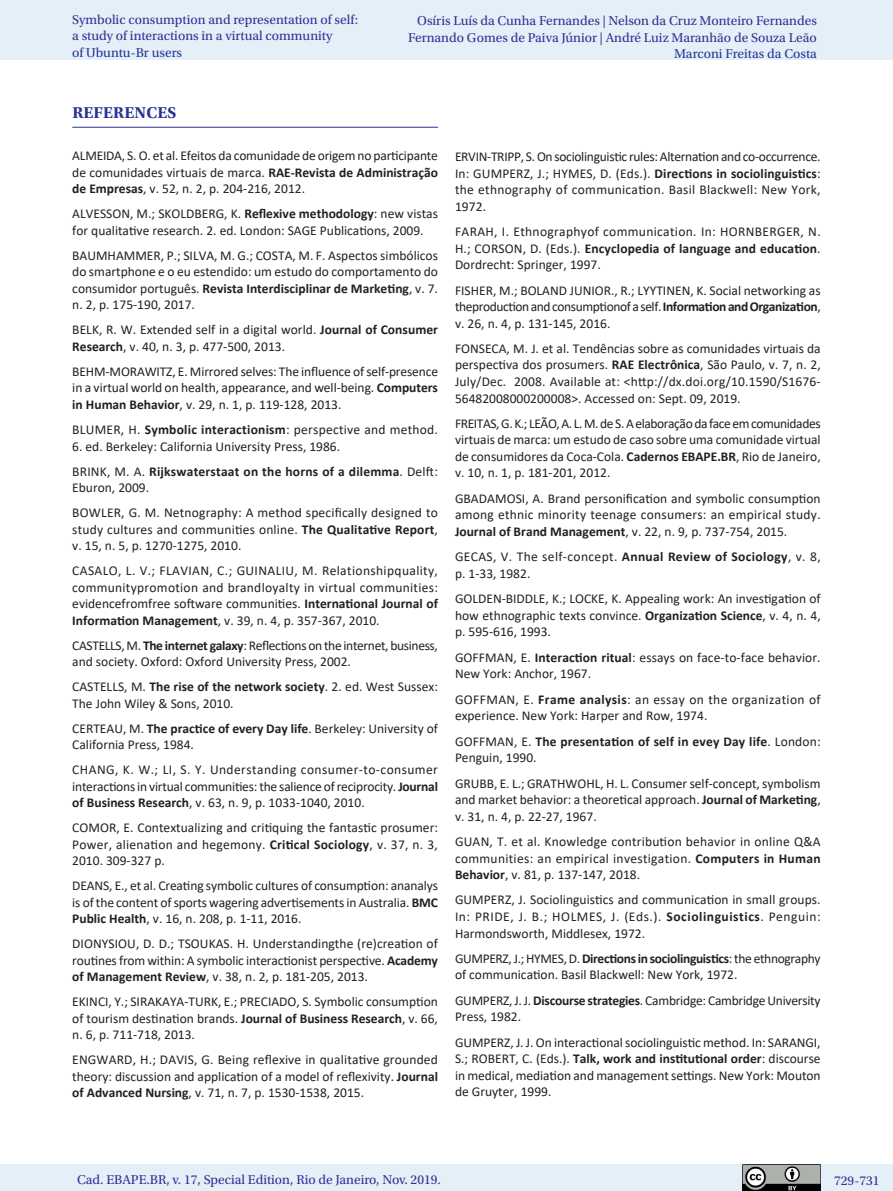
<style>
.page{position:relative;width:893px;height:1191px;background:#fff}
.page>*{position:absolute;margin:0;border:0;box-sizing:border-box;transform-origin:0 0}
._07_1_sub_1{font:700 16.5px "Utopia Std";letter-spacing:.01em;color:#2b3393}
.Referencias{font:13.5px/16.5px "Calibri";color:#231f20;text-align:justify}
.t1{font:13.5px/16.5px "Utopia Std";color:#2b3393}
.Referencias-2{font:700 13.5px/16.5px "Calibri";letter-spacing:.015em;color:#231f20}
.Referencias-3{font:13.5px/16.5px "Calibri";letter-spacing:-.02em;color:#231f20}
.Referencias-4{font:13.5px/16.5px "Calibri";letter-spacing:.025em;color:#231f20}
.Referencias-5{font:13.5px "Calibri";letter-spacing:.02em;color:#231f20}
.s1{font-weight:700}
.s2{font-weight:400}
</style>
<div class="page">
<div style="left:0;top:1164px;width:893px;height:27px;background:#e4eff8"></div>
<img style="left:743px;top:1164px;width:78px;height:27px">
<div style="left:0;top:0;width:893px;height:60px;background:#e4eff8"></div>
<hr style="left:72px;top:127px;width:366px;height:1px;background:#2b3393">
<p class="t1" style="left:72px;top:11px;width:288px">Symbolic consumption and representation of self: a study of interactions in a virtual community<br>of Ubuntu-Br users</p>
<p class="t1" style="left:408px;top:13px;width:410px;text-align:right">Osíris Luís da Cunha Fernandes | Nelson da Cruz Monteiro Fernandes<br>Fernando Gomes de Paiva Júnior | André Luiz Maranhão de Souza Leão<br>Marconi Freitas da Costa</p>
<p class="_07_1_sub_1" style="left:72px;top:103px;width:106px">REFERENCES</p>
<p class="Referencias" style="left:72px;top:147px;width:367px">ALMEIDA, S. O. et al. Efeitos da comunidade de origem no participante de comunidades virtuais de marca. <span class="s1">RAE-Revista de Administração de Empresas</span>, v. 52, n. 2, p. 204-216, 2012.</p>
<p class="Referencias" style="left:72px;top:205px;width:367px">ALVESSON, M.; SKOLDBERG, K. <span class="s1">Reflexive methodology</span>: new vistas for qualitative research. 2. ed. London: SAGE Publications, 2009.</p>
<p class="Referencias" style="left:72px;top:247px;width:367px">BAUMHAMMER, P.; SILVA, M. G.; COSTA, M. F. Aspectos simbólicos do smartphone e o eu estendido: um estudo do comportamento do consumidor português. <span class="s1">Revista Interdisciplinar de Marketing</span>, v. 7. n. 2, p. 175-190, 2017.</p>
<p class="Referencias" style="left:72px;top:321px;width:367px">BELK, R. W. Extended self in a digital world. <span class="s1">Journal of Consumer<br>Research</span>, v. 40, n. 3, p. 477-500, 2013.</p>
<p class="Referencias" style="left:72px;top:363px;width:367px">BEHM-MORAWITZ, E. Mirrored selves: The influence of self-presence in a virtual world on health, appearance, and well-being. <span class="s1">Computers in Human Behavior</span>, v. 29, n. 1, p. 119-128, 2013.</p>
<p class="Referencias-5" style="left:72px;top:420px;width:367px">BLUMER, H. <span class="s1">Symbolic interactionism</span>: perspective and method.</p>
<p class="Referencias" style="left:72px;top:437px;width:269px">6. ed. Berkeley: California University Press, 1986.</p>
<p class="Referencias-2" style="left:72px;top:462px;width:367px"><span class="s2">BRINK, M. A.</span> Rijkswaterstaat on the horns of a dilemma<span class="s2">. Delft:<br>Eburon, 2009.</span></p>
<p class="Referencias" style="left:72px;top:504px;width:367px">BOWLER, G. M. Netnography: A method specifically designed to study cultures and communities online. <span class="s1">The Qualitative Report</span>, v. 15, n. 5, p. 1270-1275, 2010.</p>
<p class="Referencias" style="left:72px;top:562px;width:367px">CASALO, L. V.; FLAVIAN, C.; GUINALIU, M. Relationshipquality, communitypromotion and brandloyalty in virtual communities: evidencefromfree software communities. <span class="s1">International Journal of Information Management</span>, v. 39, n. 4, p. 357-367, 2010.</p>
<p class="Referencias" style="left:72px;top:636px;width:367px">CASTELLS, M. <span class="s1">The internet galaxy</span>: Reflections on the internet, business, and society. Oxford: Oxford University Press, 2002.</p>
<p class="Referencias" style="left:72px;top:678px;width:367px">CASTELLS, M. <span class="s1">The rise of the network society</span>. 2. ed. West Sussex:<br>The John Wiley &amp; Sons, 2010.</p>
<p class="Referencias" style="left:72px;top:719px;width:367px">CERTEAU, M. <span class="s1">The practice of every Day life</span>. Berkeley: University of<br>California Press, 1984.</p>
<p class="Referencias" style="left:72px;top:761px;width:367px">CHANG, K. W.; LI, S. Y. Understanding consumer-to-consumer interactions in virtual communities: the salience of reciprocity. <span class="s1">Journal of Business Research</span>, v. 63, n. 9, p. 1033-1040, 2010.</p>
<p class="Referencias" style="left:72px;top:819px;width:367px">COMOR, E. Contextualizing and critiquing the fantastic prosumer:<br>Power, alienation and hegemony. <span class="s1">Critical Sociology</span>, v. 37, n. 3, 2010. 309-327 p.</p>
<p class="Referencias" style="left:72px;top:877px;width:367px">DEANS, E., et al. Creating symbolic cultures of consumption: ananalys is of the content of sports wagering advertisements in Australia. <span class="s1">BMC Public Health</span>, v. 16, n. 208, p. 1-11, 2016.</p>
<p class="Referencias" style="left:72px;top:935px;width:367px">DIONYSIOU, D. D.; TSOUKAS. H. Understandingthe (re)creation of routines from within: A symbolic interactionist perspective. <span class="s1">Academy of Management Review</span>, v. 38, n. 2, p. 181-205, 2013.</p>
<p class="Referencias" style="left:72px;top:993px;width:367px">EKINCI, Y.; SIRAKAYA-TURK, E.; PRECIADO, S. Symbolic consumption of tourism destination brands. <span class="s1">Journal of Business Research</span>, v. 66, n. 6, p. 711-718, 2013.</p>
<p class="Referencias" style="left:72px;top:1051px;width:367px">ENGWARD, H.; DAVIS, G. Being reflexive in qualitative grounded theory: discussion and application of a model of reflexivity. <span class="s1">Journal of Advanced Nursing</span>, v. 71, n. 7, p. 1530-1538, 2015.</p>
<p class="Referencias" style="left:455px;top:148px;width:367px">ERVIN-TRIPP, S. On sociolinguistic rules: Alternation and co-occurrence.<br>In: GUMPERZ, J.; HYMES, D. (Eds.). <span class="s1">Directions in sociolinguistics</span>: the ethnography of communication. Basil Blackwell: New York, 1972.</p>
<p class="Referencias" style="left:455px;top:223px;width:367px">FARAH, I. Ethnographyof communication. In: HORNBERGER, N.<br>H.; CORSON, D. (Eds.). <span class="s1">Encyclopedia of language and education</span>.<br>Dordrecht: Springer, 1997.</p>
<p class="Referencias" style="left:455px;top:281px;width:367px">FISHER, M.; BOLAND JUNIOR., R.; LYYTINEN, K. Social networking as theproduction and consumptionof a self. <span class="s1">Information and Organization</span>, v. 26, n. 4, p. 131-145, 2016.</p>
<p class="Referencias" style="left:455px;top:340px;width:367px">FONSECA, M. J. et al. Tendências sobre as comunidades virtuais da perspectiva dos prosumers. <span class="s1">RAE Electrônica</span>, São Paulo, v. 7, n. 2, July/Dec. 2008. Available at: &lt;http://dx.doi.org/10.1590/S1676- 56482008000200008&gt;. Accessed on: Sept. 09, 2019.</p>
<p class="Referencias" style="left:455px;top:415px;width:367px">FREITAS, G. K.; LEÃO, A. L. M. de S. A elaboração da face em comunidades virtuais de marca: um estudo de caso sobre uma comunidade virtual de consumidores da Coca-Cola. <span class="s1">Cadernos EBAPE.BR</span>, Rio de Janeiro, v. 10, n. 1, p. 181-201, 2012.</p>
<p class="Referencias" style="left:455px;top:490px;width:367px">GBADAMOSI, A. Brand personification and symbolic consumption among ethnic minority teenage consumers: an empirical study.<br><span class="s1">Journal of Brand Management</span>, v. 22, n. 9, p. 737-754, 2015.</p>
<p class="Referencias-4" style="left:455px;top:548px;width:367px">GECAS, V. The self-concept. <span class="s1">Annual Review of Sociology</span>, v. 8, p. 1-33, 1982.</p>
<p class="Referencias" style="left:455px;top:590px;width:367px">GOLDEN-BIDDLE, K.; LOCKE, K. Appealing work: An investigation of how ethnographic texts convince. <span class="s1">Organization Science</span>, v. 4, n. 4, p. 595-616, 1993.</p>
<p class="Referencias" style="left:455px;top:648px;width:367px">GOFFMAN, E. <span class="s1">Interaction ritual</span>: essays on face-to-face behavior.<br>New York: Anchor, 1967.</p>
<p class="Referencias" style="left:455px;top:690px;width:367px">GOFFMAN, E. <span class="s1">Frame analysis</span>: an essay on the organization of experience. New York: Harper and Row, 1974.</p>
<p class="Referencias-2" style="left:455px;top:732px;width:367px"><span class="s2">GOFFMAN, E.</span> The presentation of self in evey Day life<span class="s2">. London:<br>Penguin, 1990.</span></p>
<p class="Referencias" style="left:455px;top:774px;width:367px">GRUBB, E. L.; GRATHWOHL, H. L. Consumer self-concept, symbolism and market behavior: a theoretical approach. <span class="s1">Journal of Marketing</span>, v. 31, n. 4, p. 22-27, 1967.</p>
<p class="Referencias" style="left:455px;top:833px;width:367px">GUAN, T. et al. Knowledge contribution behavior in online Q&amp;A communities: an empirical investigation. <span class="s1">Computers in Human Behavior</span>, v. 81, p. 137-147, 2018.</p>
<p class="Referencias" style="left:455px;top:891px;width:367px">GUMPERZ, J. Sociolinguistics and communication in small groups.<br>In: PRIDE, J. B.; HOLMES, J. (Eds.). <span class="s1">Sociolinguistics</span>. Penguin:<br>Harmondsworth, Middlesex, 1972.</p>
<p class="Referencias" style="left:455px;top:950px;width:367px">GUMPERZ, J.; HYMES, D. <span class="s1">Directions in sociolinguistics</span>: the ethnography of communication. Basil Blackwell: New York, 1972.</p>
<p class="Referencias-3" style="left:455px;top:991px;width:367px">GUMPERZ, J. J. <span class="s1">Discourse strategies</span>. Cambridge: Cambridge University<br>Press, 1982.</p>
<p class="Referencias" style="left:455px;top:1033px;width:367px">GUMPERZ, J. J. On interactional sociolinguistic method. In: SARANGI, S.; ROBERT, C. (Eds.). <span class="s1">Talk, work and institutional order</span>: discourse in medical, mediation and management settings. New York: Mouton de Gruyter, 1999.</p>
<p class="t1" style="left:77px;top:1171px;width:365px">Cad. EBAPE.BR, v. 17, Special Edition, Rio de Janeiro, Nov. 2019.</p>
<p class="t1" style="left:834px;top:1172px;width:47px">729-731</p>
</div>
